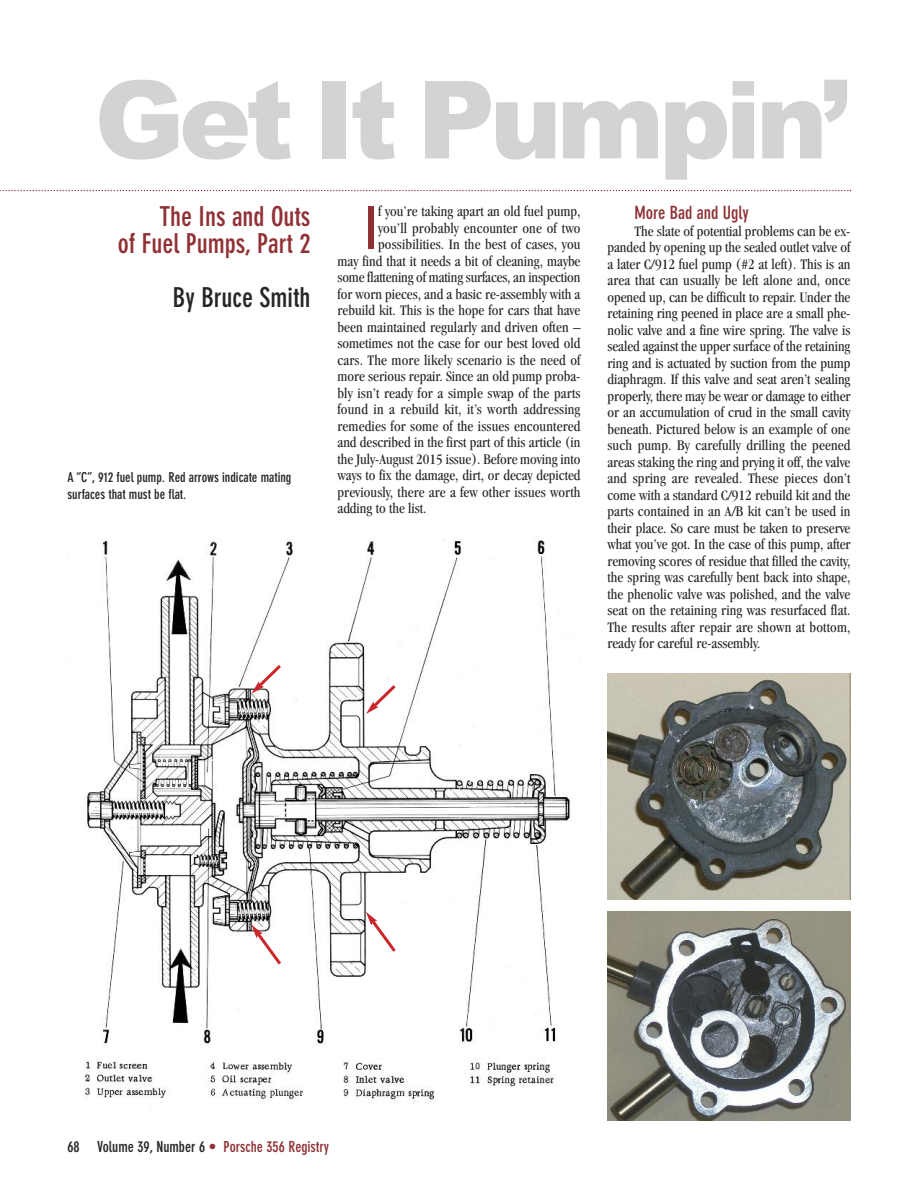
<style>
.page{position:relative;width:918px;height:1188px;background:#fff}
.page>*{position:absolute;margin:0;border:0;box-sizing:border-box;transform-origin:0 0}
.t1{font:900 108px "Arial";letter-spacing:-.05em;color:#d4d3d4}
.t2{font:700 condensed 57.75px "DIN Neuzeit Grotesk";color:#8f3135}
.t3{font:700 condensed 27px/27px "DIN Neuzeit Grotesk";color:#8f3135;text-align:right}
.t4{font:700 condensed 27px "DIN Neuzeit Grotesk";color:#272526}
.t5{font:700 condensed 18px "DIN Neuzeit Grotesk";color:#8f3135}
.t6{font:condensed 15px/16.5px "Garamond";color:#272526;text-align:justify}
.t7{font:700 condensed 15px "DIN Neuzeit Grotesk";color:#8f3135}
.t8{font:700 condensed 13.5px/16.5px "DIN Neuzeit Grotesk";color:#272526}
.s1{color:#272526}
</style>
<div class="page">
<img style="left:608px;top:673px;width:242px;height:226px">
<img style="left:607px;top:912px;width:243px;height:208px">
<img style="left:84px;top:539px;width:487px;height:565px">
<svg style="left:366px;top:912px;width:33px;height:43px"></svg>
<svg style="left:251px;top:925px;width:33px;height:43px"></svg>
<svg style="left:366px;top:682px;width:33px;height:32px"></svg>
<svg style="left:251px;top:662px;width:33px;height:32px"></svg>
<svg style="left:0;top:190px;width:851px;height:1px"></svg>
<h1 class="t1" style="left:94px;top:58px;width:758px">Get It Pumpin’</h1>
<h3 class="t3" style="left:118px;top:205px;width:194px">The Ins and Outs<br>of Fuel Pumps, Part 2</h3>
<h3 class="t4" style="left:173px;top:287px;width:139px">By Bruce Smith</h3>
<p class="t8" style="left:67px;top:470px;width:225px">A “C”, 912 fuel pump. Red arrows indicate mating surfaces that must be flat.</p>
<h2 class="t2" style="left:364px;top:207px;width:15px">I</h2>
<p class="t6" style="left:378px;top:204px;width:204px">f you’re taking apart an old fuel pump,</p>
<p class="t6" style="left:378px;top:221px;width:204px">you’ll probably encounter one of two</p>
<p class="t6" style="left:378px;top:237px;width:204px">possibilities. In the best of cases, you</p>
<p class="t6" style="left:337px;top:254px;width:245px">may find that it needs a bit of cleaning, maybe</p>
<p class="t6" style="left:337px;top:270px;width:245px">some flattening of mating surfaces, an inspection</p>
<p class="t6" style="left:337px;top:287px;width:245px">for worn pieces, and a basic re-assembly with a</p>
<p class="t6" style="left:337px;top:303px;width:245px">rebuild kit. This is the hope for cars that have</p>
<p class="t6" style="left:337px;top:320px;width:245px">been maintained regularly and driven often –</p>
<p class="t6" style="left:337px;top:336px;width:244px">sometimes not the case for our best loved old</p>
<p class="t6" style="left:337px;top:353px;width:244px">cars. The more likely scenario is the need of</p>
<p class="t6" style="left:337px;top:369px;width:244px">more serious repair. Since an old pump proba-</p>
<p class="t6" style="left:337px;top:386px;width:244px">bly isn’t ready for a simple swap of the parts</p>
<p class="t6" style="left:337px;top:402px;width:244px">found in a rebuild kit, it’s worth addressing</p>
<p class="t6" style="left:337px;top:419px;width:244px">remedies for some of the issues encountered</p>
<p class="t6" style="left:337px;top:435px;width:245px">and described in the first part of this article (in</p>
<p class="t6" style="left:337px;top:452px;width:245px">the July-August 2015 issue). Before moving into</p>
<p class="t6" style="left:338px;top:468px;width:244px">ways to fix the damage, dirt, or decay depicted</p>
<p class="t6" style="left:337px;top:485px;width:245px">previously, there are a few other issues worth</p>
<p class="t6" style="left:338px;top:501px;width:91px">adding to the list.</p>
<p class="t5" style="left:634px;top:206px;width:116px">More Bad and Ugly</p>
<p class="t6" style="left:607px;top:224px;width:245px;text-indent:27px">The slate of potential problems can be ex&shy;panded by opening up the sealed outlet valve of a later C/912 fuel pump (#2 at left). This is an area that can usually be left alone and, once opened up, can be difficult to repair. Under the retaining ring peened in place are a small phe&shy;nolic valve and a fine wire spring. The valve is sealed against the upper surface of the retaining ring and is actuated by suction from the pump diaphragm. If this valve and seat aren’t sealing properly, there may be wear or damage to either or an accumulation of crud in the small cavity beneath. Pictured below is an example of one such pump. By carefully drilling the peened areas staking the ring and prying it off, the valve and spring are revealed. These pieces don’t come with a standard C/912 rebuild kit and the parts contained in an A/B kit can’t be used in their place. So care must be taken to preserve what you’ve got. In the case of this pump, after removing scores of residue that filled the cavity, the spring was carefully bent back into shape, the phenolic valve was polished, and the valve seat on the retaining ring was resurfaced flat.<br>The results after repair are shown at bottom, ready for careful re-assembly.</p>
<p class="t7" style="left:68px;top:1141px;width:263px"><span class="s1">68 Volume 39, Number 6</span> • Porsche 356 Registry</p>
</div>
